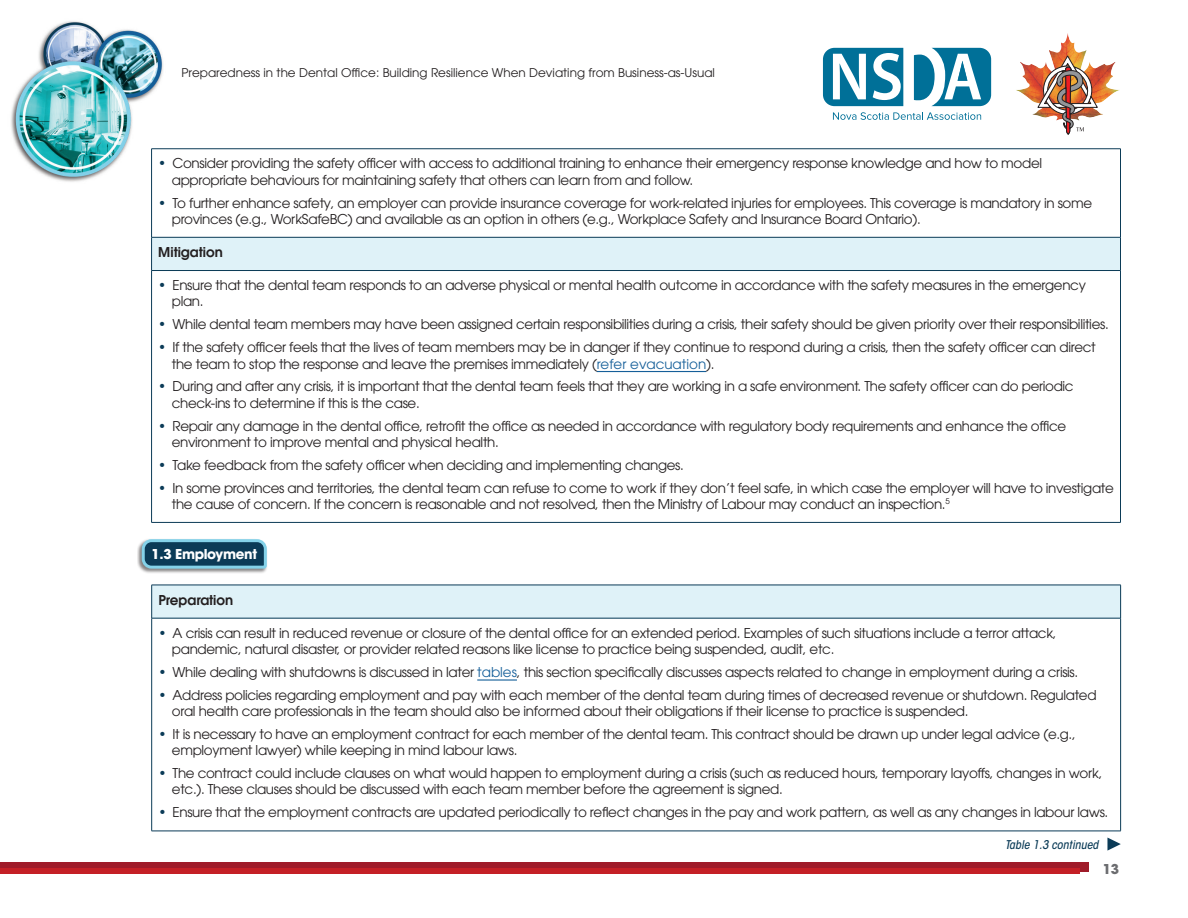
<style>
.page{position:relative;width:1188px;height:918px;background:#fff}
.page>*{position:absolute;margin:0;border:0;box-sizing:border-box;transform-origin:0 0}
.t1{font:13.5px/16.2px "ITC Avant Garde Std";letter-spacing:-.025em;color:#231f20}
.Table_Content{font:600 13.5px "ITC Avant Garde Std";color:#231f20}
.Box_Title{font:700 13.5px "ITC Avant Garde Std";letter-spacing:-.025em;color:#fff}
.t2{font:700 13.5px "ITC Avant Garde Std";color:#6c6d70}
.t3{font:12px "ITC Avant Garde Std";color:#231f20}
.continued{font:italic 500 condensed 12px "ITC Avant Garde Std";color:#0b3b57}
.s1{font-weight:600;color:#0b3b57}
.s2{color:#155f99}
</style>
<div class="page">
<img style="left:11px;top:21px;width:1111px;height:851px">
<div style="left:152px;top:237px;width:969px;height:34px;background:#dff2f8"></div>
<hr style="left:151px;top:148px;width:970px;height:1px;background:#0b3b57">
<hr style="left:151px;top:149px;width:1px;height:88px;background:#0b3b57">
<hr style="left:1120px;top:149px;width:1px;height:88px;background:#0b3b57">
<hr style="left:151px;top:237px;width:970px;height:1px;background:#0b3b57">
<hr style="left:151px;top:237px;width:1px;height:33px;background:#0b3b57">
<hr style="left:1120px;top:237px;width:1px;height:33px;background:#0b3b57">
<hr style="left:151px;top:270px;width:970px;height:1px;background:#0b3b57">
<hr style="left:151px;top:271px;width:1px;height:251px;background:#0b3b57">
<hr style="left:1120px;top:271px;width:1px;height:251px;background:#0b3b57">
<hr style="left:151px;top:522px;width:970px;height:1px;background:#0b3b57">
<hr style="left:597px;top:371px;width:109px;height:1px;background:#155f99">
<div style="left:152px;top:585px;width:969px;height:33px;background:#dff2f8"></div>
<hr style="left:152px;top:585px;width:969px;height:1px;background:#0b3b57">
<hr style="left:151px;top:585px;width:1px;height:33px;background:#0b3b57">
<hr style="left:1120px;top:585px;width:1px;height:33px;background:#0b3b57">
<hr style="left:152px;top:618px;width:969px;height:1px;background:#0b3b57">
<hr style="left:151px;top:618px;width:1px;height:213px;background:#0b3b57">
<hr style="left:1120px;top:618px;width:1px;height:213px;background:#0b3b57">
<hr style="left:152px;top:831px;width:969px;height:1px;background:#0b3b57">
<hr style="left:477px;top:679px;width:40px;height:2px;background:#155f99">
<div style="left:137px;top:538px;width:131px;height:35px;background:#231f20;opacity:.55"></div>
<svg style="left:140px;top:538px;width:128px;height:32px;background:#396a82"></svg>
<svg style="left:1107px;top:838px;width:14px;height:13px"></svg>
<div style="left:0;top:862px;width:1089px;height:9px;background:#9f1b29"></div>
<div style="left:0;top:868px;width:1080px;height:6px;background:#c42026"></div>
<svg style="left:823px;top:48px;width:80px;height:58px"></svg>
<svg style="left:833px;top:112px;width:148px;height:8px"></svg>
<svg style="left:914px;top:48px;width:77px;height:58px"></svg>
<img style="left:1016px;top:43px;width:104px;height:78px">
<img style="left:1037px;top:54px;width:62px;height:81px">
<p class="t3" style="left:181px;top:65px;width:535px">Preparedness in the Dental Office: Building Resilience When Deviating from Business-as-Usual</p>
<p class="t1" style="left:172px;top:155px;width:872px;text-indent:-14px"><span class="s1">•</span> Consider providing the safety officer with access to additional training to enhance their emergency response knowledge and how to model appropriate behaviours for maintaining safety that others can learn from and follow.</p>
<p class="t1" style="left:172px;top:194px;width:922px;text-indent:-14px"><span class="s1">•</span> To further enhance safety, an employer can provide insurance coverage for work-related injuries for employees. This coverage is mandatory in some provinces (e.g., WorkSafeBC) and available as an option in others (e.g., Workplace Safety and Insurance Board Ontario).</p>
<p class="Table_Content" style="left:158px;top:243px;width:66px">Mitigation</p>
<p class="t1" style="left:172px;top:277px;width:916px;text-indent:-14px"><span class="s1">•</span> Ensure that the dental team responds to an adverse physical or mental health outcome in accordance with the safety measures in the emergency plan.</p>
<p class="t1" style="left:158px;top:316px;width:952px"><span class="s1">•</span> While dental team members may have been assigned certain responsibilities during a crisis, their safety should be given priority over their responsibilities.</p>
<p class="t1" style="left:172px;top:339px;width:926px;text-indent:-14px"><span class="s1">•</span> If the safety officer feels that the lives of team members may be in danger if they continue to respond during a crisis, then the safety officer can direct the team to stop the response and leave the premises immediately (<span class="s2">refer evacuation</span>).</p>
<p class="t1" style="left:172px;top:378px;width:903px;text-indent:-14px"><span class="s1">•</span> During and after any crisis, it is important that the dental team feels that they are working in a safe environment. The safety officer can do periodic check-ins to determine if this is the case.</p>
<p class="t1" style="left:172px;top:417px;width:896px;text-indent:-14px"><span class="s1">•</span> Repair any damage in the dental office, retrofit the office as needed in accordance with regulatory body requirements and enhance the office environment to improve mental and physical health.</p>
<p class="t1" style="left:158px;top:457px;width:527px"><span class="s1">•</span> Take feedback from the safety officer when deciding and implementing changes.</p>
<p class="t1" style="left:172px;top:480px;width:944px;text-indent:-14px"><span class="s1">•</span> In some provinces and territories, the dental team can refuse to come to work if they don’t feel safe, in which case the employer will have to investigate the cause of concern. If the concern is reasonable and not resolved, then the Ministry of Labour may conduct an inspection.<sup>5</sup></p>
<p class="Box_Title" style="left:152px;top:545px;width:107px">1.3 Employment</p>
<p class="Table_Content" style="left:158px;top:591px;width:76px">Preparation</p>
<p class="t1" style="left:172px;top:625px;width:886px;text-indent:-14px"><span class="s1">•</span> A crisis can result in reduced revenue or closure of the dental office for an extended period. Examples of such situations include a terror attack, pandemic, natural disaster, or provider related reasons like license to practice being suspended, audit, etc.</p>
<p class="t1" style="left:158px;top:664px;width:921px"><span class="s1">•</span> While dealing with shutdowns is discussed in later <span class="s2">tables</span>, this section specifically discusses aspects related to change in employment during a crisis.</p>
<p class="t1" style="left:172px;top:687px;width:926px;text-indent:-14px"><span class="s1">•</span> Address policies regarding employment and pay with each member of the dental team during times of decreased revenue or shutdown. Regulated oral health care professionals in the team should also be informed about their obligations if their license to practice is suspended.</p>
<p class="t1" style="left:172px;top:726px;width:905px;text-indent:-14px"><span class="s1">•</span> It is necessary to have an employment contract for each member of the dental team. This contract should be drawn up under legal advice (e.g., employment lawyer) while keeping in mind labour laws.</p>
<p class="t1" style="left:172px;top:765px;width:932px;text-indent:-14px"><span class="s1">•</span> The contract could include clauses on what would happen to employment during a crisis (such as reduced hours, temporary layoffs, changes in work, etc.). These clauses should be discussed with each team member before the agreement is signed.</p>
<p class="t1" style="left:158px;top:804px;width:951px"><span class="s1">•</span> Ensure that the employment contracts are updated periodically to reflect changes in the pay and work pattern, as well as any changes in labour laws.</p>
<p class="continued" style="left:1005px;top:837px;width:95px">Table 1.3 continued</p>
<p class="t2" style="left:1103px;top:860px;width:18px">13</p>
</div>
